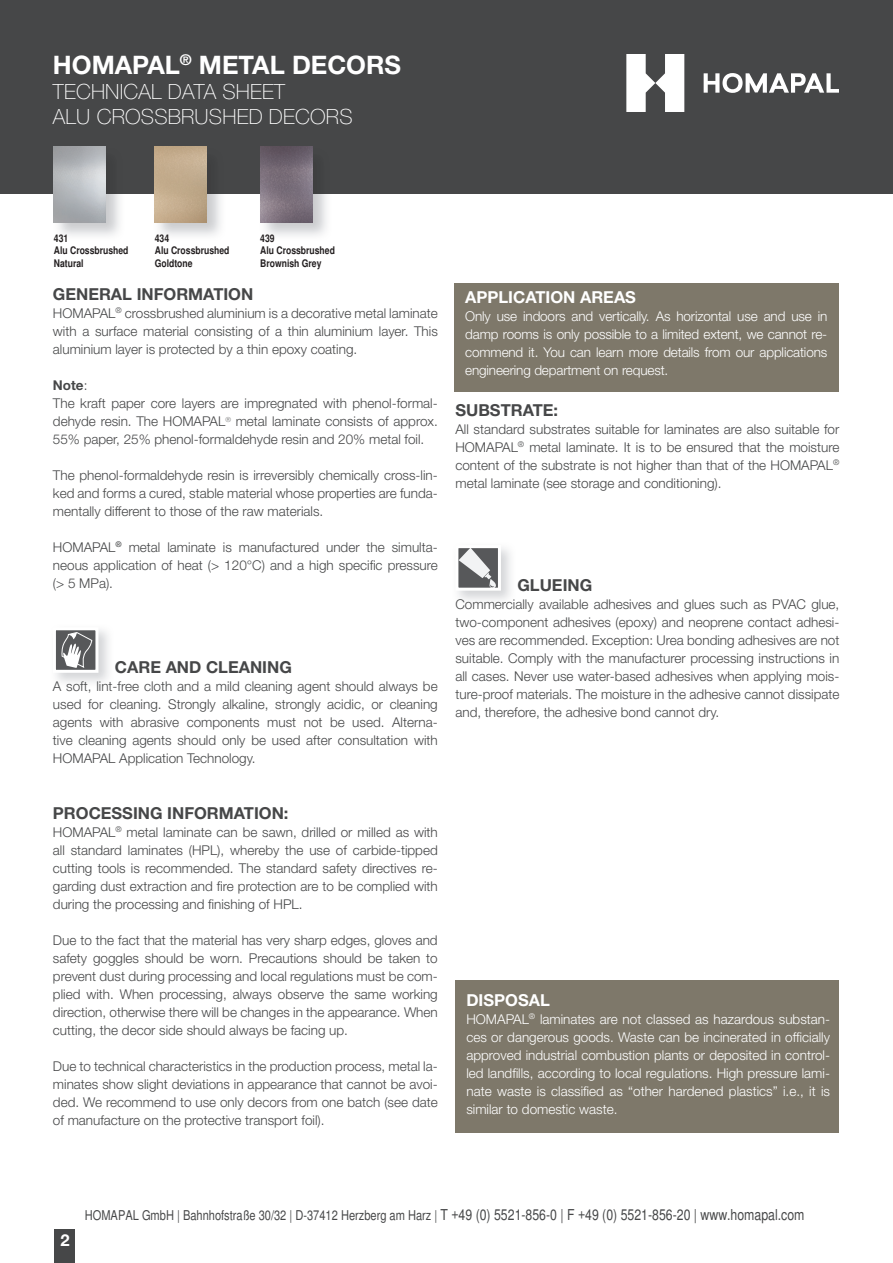
<style>
.page{position:relative;width:893px;height:1263px;background:#fff}
.page>*{position:absolute;margin:0;border:0;box-sizing:border-box;transform-origin:0 0}
.t1{font:700 25.5px "Helvetica Neue";color:#fff}
.t2{font:100 21px/25.2px "Helvetica Neue";letter-spacing:.01em;color:#fff}
.t3{font:700 16.5px "Helvetica Neue";color:#464748}
.t4{font:700 16.5px "Helvetica Neue";color:#fff}
.t5{font:300 13.5px/18px "Helvetica Neue";color:#464748;text-align:justify}
.t6{font:300 13.5px/18px "Helvetica Neue";letter-spacing:-.01em;color:#fff;text-align:justify}
.t7{font:condensed 13.5px "Helvetica";color:#464748}
.t8{font:condensed 12px "Helvetica";color:#fff}
.t9{font:700 condensed 10.5px/12.6px "Helvetica";color:#231f20}
.s1{font-weight:700}
.s2{font-size:15px}
</style>
<div class="page">
<div style="left:54px;top:1229px;width:20px;height:34px;background:#464748"></div>
<div style="left:0;top:0;width:893px;height:193px;background:#464748"></div>
<svg style="left:704px;top:73px;width:135px;height:20px"></svg>
<svg style="left:626px;top:54px;width:58px;height:58px"></svg>
<svg style="left:459px;top:549px;width:38px;height:38px"></svg>
<div style="left:455px;top:545px;width:46px;height:46px;border:3px solid #fff"></div>
<img style="left:56px;top:630px;width:53px;height:53px">
<div style="left:54px;top:629px;width:43px;height:42px;background:#57585a"></div>
<svg style="left:61px;top:632px;width:32px;height:36px"></svg>
<div style="left:53px;top:627px;width:45px;height:46px;border:3px solid #fff"></div>
<div style="left:455px;top:283px;width:384px;height:109px;background:#7e786a"></div>
<img style="left:53px;top:146px;width:72px;height:90px">
<img style="left:54px;top:147px;width:52px;height:75px">
<img style="left:153px;top:146px;width:73px;height:90px">
<img style="left:155px;top:147px;width:52px;height:75px">
<img style="left:259px;top:146px;width:73px;height:90px">
<img style="left:260px;top:147px;width:52px;height:75px">
<div style="left:455px;top:980px;width:384px;height:153px;background:#7e786a"></div>
<h1 class="t1" style="left:53px;top:49px;width:350px">HOMAPAL<sup>®</sup> METAL DECORS</h1>
<h2 class="t2" style="left:53px;top:79px;width:301px">TECHNICAL DATA SHEET<br>ALU CROSSBRUSHED DECORS</h2>
<p class="t9" style="left:54px;top:232px;width:76px">431<br>Alu Crossbrushed<br>Natural</p>
<p class="t9" style="left:155px;top:232px;width:76px">434<br>Alu Crossbrushed<br>Goldtone</p>
<p class="t9" style="left:260px;top:232px;width:76px">439<br>Alu Crossbrushed<br>Brownish Grey</p>
<p class="t3" style="left:53px;top:284px;width:202px">GENERAL INFORMATION</p>
<p class="t5" style="left:53px;top:304px;width:386px">HOMAPAL<sup>®</sup> crossbrushed aluminium is a decorative metal laminate with a surface material consisting of a thin aluminium layer. This aluminium layer is protected by a thin epoxy coating.</p>
<p class="t5" style="left:53px;top:376px;width:386px;text-align:left"><span class="s1">Note</span>:<br>The kraft paper core layers are impregnated with phenol-formal&shy;dehyde resin. The HOMAPAL<sup>®</sup> metal laminate consists of approx.<br>55% paper, 25% phenol-formaldehyde resin and 20% metal foil.</p>
<p class="t5" style="left:53px;top:466px;width:386px">The phenol-formaldehyde resin is irreversibly chemically cross-lin&shy;ked and forms a cured, stable material whose properties are funda&shy;mentally different to those of the raw materials.</p>
<p class="t5" style="left:53px;top:538px;width:386px">HOMAPAL<sup>®</sup> metal laminate is manufactured under the simulta&shy;neous application of heat (&gt; 120°C) and a high specific pressure (&gt; 5 MPa).</p>
<p class="t3" style="left:115px;top:657px;width:178px">CARE AND CLEANING</p>
<p class="t5" style="left:53px;top:677px;width:386px">A soft, lint-free cloth and a mild cleaning agent should always be used for cleaning. Strongly alkaline, strongly acidic, or cleaning agents with abrasive components must not be used. Alterna&shy;tive cleaning agents should only be used after consultation with HOMAPAL Application Technology.</p>
<p class="t3" style="left:53px;top:802px;width:237px">PROCESSING INFORMATION:</p>
<p class="t5" style="left:53px;top:822px;width:386px">HOMAPAL<sup>®</sup> metal laminate can be sawn, drilled or milled as with all standard laminates (HPL), whereby the use of carbide-tipped cutting tools is recommended. The standard safety directives re&shy;garding dust extraction and fire protection are to be complied with during the processing and finishing of HPL.</p>
<p class="t5" style="left:53px;top:930px;width:386px">Due to the fact that the material has very sharp edges, gloves and safety goggles should be worn. Precautions should be taken to prevent dust during processing and local regulations must be com&shy;plied with. When processing, always observe the same working direction, otherwise there will be changes in the appearance. When cutting, the decor side should always be facing up.</p>
<p class="t5" style="left:53px;top:1056px;width:386px">Due to technical characteristics in the production process, metal la&shy;minates show slight deviations in appearance that cannot be avoi&shy;ded. We recommend to use only decors from one batch (see date of manufacture on the protective transport foil).</p>
<p class="t4" style="left:465px;top:286px;width:172px">APPLICATION AREAS</p>
<p class="t6" style="left:465px;top:306px;width:364px">Only use indoors and vertically. As horizontal use and use in damp rooms is only possible to a limited extent, we cannot re&shy;commend it. You can learn more details from our applications engineering department on request.</p>
<p class="t3" style="left:455px;top:400px;width:104px">SUBSTRATE:</p>
<p class="t5" style="left:455px;top:420px;width:385px">All standard substrates suitable for laminates are also suitable for HOMAPAL<sup>®</sup> metal laminate. It is to be ensured that the moisture content of the substrate is not higher than that of the HOMAPAL<sup>® </sup>metal laminate (see storage and conditioning).</p>
<p class="t3" style="left:517px;top:575px;width:76px">GLUEING</p>
<p class="t5" style="left:455px;top:595px;width:385px">Commercially available adhesives and glues such as PVAC glue, two-component adhesives (epoxy) and neoprene contact adhesi&shy;ves are recommended. Exception: Urea bonding adhesives are not suitable. Comply with the manufacturer processing instructions in all cases. Never use water-based adhesives when applying mois&shy;ture-proof materials. The moisture in the adhesive cannot dissipate and, therefore, the adhesive bond cannot dry.</p>
<p class="t4" style="left:466px;top:990px;width:85px">DISPOSAL</p>
<p class="t6" style="left:466px;top:1010px;width:365px">HOMAPAL<sup>®</sup> laminates are not classed as hazardous substan&shy;ces or dangerous goods. Waste can be incinerated in officially approved industrial combustion plants or deposited in control&shy;led landfills, according to local regulations. High pressure lami&shy;nate waste is classified as “other hardened plastics” i.e., it is similar to domestic waste.</p>
<p class="t8" style="left:61px;top:1231px;width:7px">2</p>
<p class="t4" style="left:61px;top:1230px;width:11px">2</p>
<p class="t7" style="left:85px;top:1207px;width:721px">HOMAPAL GmbH | Bahnhofstraße 30/32 | D-37412 Herzberg am Harz | <span class="s2">T +49 (0) 5521-856-0 | F +49 (0) 5521-856-20 | www.homapal.com</span></p>
</div>
